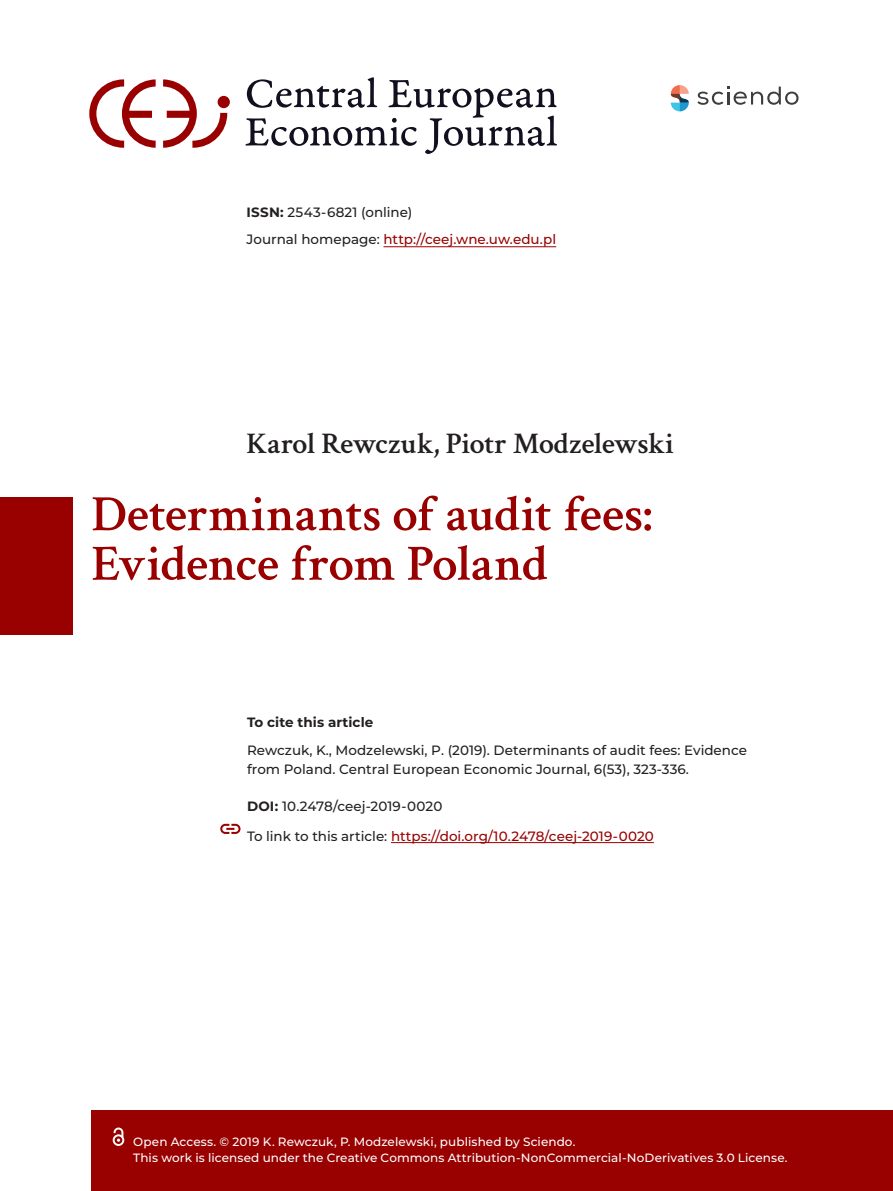
<style>
.page{position:relative;width:893px;height:1191px;background:#fff}
.page>*{position:absolute;margin:0;border:0;box-sizing:border-box;transform-origin:0 0}
.index_head1{font:600 51px/49.5px "Crimson Text";letter-spacing:-.005em;color:#900}
.t1{font:600 30px "Crimson Text";letter-spacing:-.015em;color:#231f20}
.citation{font:500 13.5px/28.5px "Montserrat";color:#231f20}
.citation-2{font:500 13.5px "Montserrat";color:#900}
.text_in_plus{font:500 13.5px "Montserrat";color:#900}
.text_in_plus-2{font:500 13.5px "Montserrat";letter-spacing:.01em;color:#231f20}
.t2{font:500 12px "Montserrat";letter-spacing:.005em;color:#fff}
.s1{font-weight:700}
.s2{color:#231f20}
</style>
<div class="page">
<div style="left:0;top:497px;width:72px;height:137px;background:#900"></div>
<div style="left:91px;top:1110px;width:802px;height:81px;background:#900"></div>
<hr style="left:383px;top:246px;width:173px;height:1px;background:#900">
<svg style="left:671px;top:85px;width:18px;height:26px"></svg>
<svg style="left:697px;top:87px;width:101px;height:18px"></svg>
<svg style="left:113px;top:1127px;width:11px;height:19px"></svg>
<svg style="left:245px;top:77px;width:312px;height:77px"></svg>
<svg style="left:218px;top:96px;width:12px;height:12px"></svg>
<svg style="left:163px;top:79px;width:64px;height:69px"></svg>
<svg style="left:89px;top:79px;width:67px;height:69px"></svg>
<svg style="left:220px;top:824px;width:21px;height:10px"></svg>
<hr style="left:391px;top:842px;width:263px;height:1px;background:#900">
<p class="text_in_plus-2" style="left:247px;top:203px;width:167px"><span class="s1">ISSN:</span> 2543-6821 (online)</p>
<p class="text_in_plus" style="left:247px;top:229px;width:311px"><span class="s2">Journal homepage:</span> http://ceej.wne.uw.edu.pl</p>
<p class="t1" style="left:247px;top:422px;width:429px">Karol Rewczuk, Piotr Modzelewski</p>
<p class="index_head1" style="left:91px;top:485px;width:562px">Determinants of audit fees:<br>Evidence from Poland</p>
<p class="citation" style="left:247px;top:707px;width:501px"><span class="s1">To cite this article<br></span>Rewczuk, K., Modzelewski, P. (2019). Determinants of audit fees: Evidence</p>
<p class="citation" style="left:247px;top:754px;width:443px">from Poland. Central European Economic Journal, 6(53), 323-336.</p>
<p class="citation" style="left:247px;top:791px;width:197px"><span class="s1">DOI:</span> 10.2478/ceej-2019-0020</p>
<p class="citation-2" style="left:247px;top:826px;width:408px"><span class="s2">To link to this article:</span> https://doi.org/10.2478/ceej-2019-0020</p>
<p class="t2" style="left:133px;top:1132px;width:444px">Open Access. © 2019 K. Rewczuk, P. Modzelewski, published by Sciendo.</p>
<p class="t2" style="left:133px;top:1149px;width:656px">This work is licensed under the Creative Commons Attribution-NonCommercial-NoDerivatives 3.0 License.</p>
</div>
